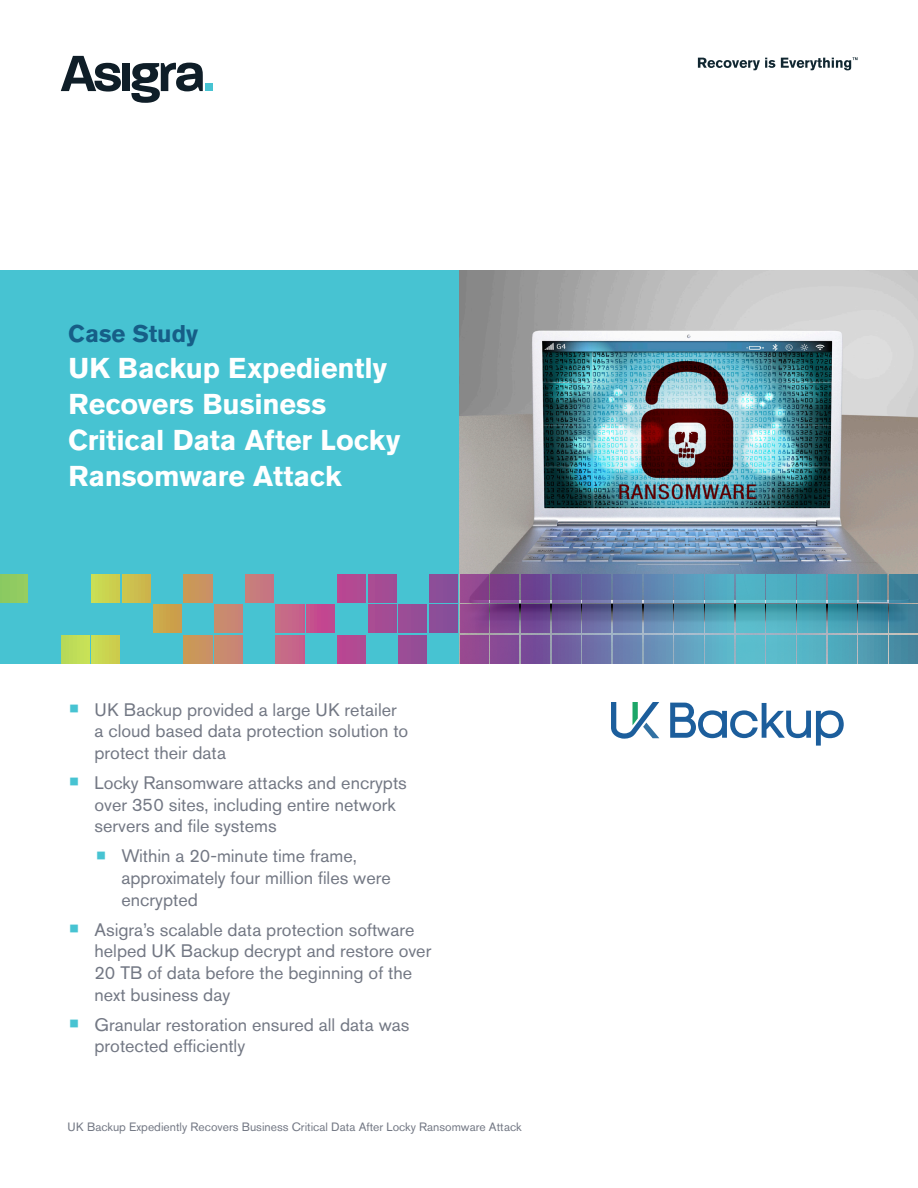
<style>
.page{position:relative;width:918px;height:1188px;background:#fff}
.page>*{position:absolute;margin:0;border:0;box-sizing:border-box;transform-origin:0 0}
.t1{font:700 28.5px/36px "Akzidenz Grotesk Std";letter-spacing:-.005em;color:#fff}
.Sub-Title{font:700 24px "Akzidenz Grotesk Std";letter-spacing:-.005em;color:#165e87}
.t2{font:18px/21.6px "Akzidenz Grotesk Std";color:#737884}
.t3{font:12px "Akzidenz Grotesk Std";color:#737884}
</style>
<div class="page">
<svg style="left:698px;top:58px;width:77px;height:12px"></svg>
<svg style="left:781px;top:57px;width:77px;height:13px"></svg>
<div style="left:123px;top:63px;width:7px;height:28px;background:#0f1e28"></div>
<div style="left:205px;top:83px;width:7px;height:8px;background:#47c3d2"></div>
<svg style="left:61px;top:56px;width:60px;height:36px"></svg>
<svg style="left:131px;top:63px;width:72px;height:40px"></svg>
<div style="left:0;top:270px;width:459px;height:393px;background:#47c3d2"></div>
<img style="left:459px;top:270px;width:459px;height:393px">
<svg style="left:670px;top:703px;width:174px;height:43px"></svg>
<svg style="left:611px;top:702px;width:48px;height:37px"></svg>
<div style="left:890px;top:635px;width:28px;height:28px;background:#4689a0"></div>
<div style="left:859px;top:635px;width:28px;height:28px;background:#4f98ae"></div>
<div style="left:828px;top:635px;width:28px;height:28px;background:#4ea8bb"></div>
<div style="left:798px;top:635px;width:28px;height:28px;background:#56b3c4"></div>
<div style="left:767px;top:635px;width:28px;height:28px;background:#5bbaca"></div>
<div style="left:736px;top:635px;width:28px;height:28px;background:#5bbdcd"></div>
<div style="left:706px;top:635px;width:28px;height:28px;background:#5eb4ca"></div>
<div style="left:675px;top:635px;width:28px;height:28px;background:#64a3c1"></div>
<div style="left:644px;top:635px;width:28px;height:28px;background:#6992b9"></div>
<div style="left:614px;top:635px;width:28px;height:28px;background:#6a80b0"></div>
<div style="left:583px;top:635px;width:28px;height:28px;background:#6d71a8"></div>
<div style="left:552px;top:635px;width:28px;height:28px;background:#6f5d9f"></div>
<div style="left:521px;top:635px;width:29px;height:28px;background:#734a98"></div>
<div style="left:491px;top:635px;width:28px;height:28px;background:#844a96"></div>
<div style="left:460px;top:635px;width:28px;height:28px;background:#944a91"></div>
<div style="left:399px;top:635px;width:28px;height:28px;background:#974d96"></div>
<div style="left:337px;top:635px;width:28px;height:28px;background:#b44992"></div>
<div style="left:276px;top:635px;width:28px;height:28px;background:#c66889"></div>
<div style="left:215px;top:635px;width:28px;height:28px;background:#c98871"></div>
<div style="left:184px;top:635px;width:28px;height:28px;background:#ca965c"></div>
<div style="left:92px;top:635px;width:28px;height:28px;background:#cbd44f"></div>
<div style="left:61px;top:635px;width:28px;height:28px;background:#bfdd58"></div>
<div style="left:890px;top:605px;width:28px;height:28px;background:linear-gradient(to right,#367f99,#44829b)"></div>
<div style="left:859px;top:605px;width:28px;height:28px;background:linear-gradient(to bottom,#246f87,#509bb3)"></div>
<div style="left:828px;top:605px;width:28px;height:28px;background:linear-gradient(to bottom,#288093,#53acc0)"></div>
<div style="left:798px;top:605px;width:28px;height:28px;background:linear-gradient(to bottom,#338e9d,#5bb8ca)"></div>
<div style="left:767px;top:605px;width:28px;height:28px;background:linear-gradient(to bottom,#3b96a2,#61c0d1)"></div>
<div style="left:736px;top:605px;width:28px;height:28px;background:linear-gradient(to bottom,#3c99a4,#62c4d4)"></div>
<div style="left:706px;top:605px;width:28px;height:28px;background:linear-gradient(to bottom,#3e8ea0,#67bcd2)"></div>
<div style="left:675px;top:605px;width:28px;height:28px;background:linear-gradient(to bottom,#447c97,#6eaccb)"></div>
<div style="left:644px;top:605px;width:28px;height:28px;background:linear-gradient(to bottom,#496c8f,#739bc2)"></div>
<div style="left:614px;top:605px;width:28px;height:28px;background:linear-gradient(to bottom,#4c5d88,#758bba)"></div>
<div style="left:583px;top:605px;width:28px;height:28px;background:linear-gradient(to bottom,#4e4d81,#7779b1)"></div>
<div style="left:552px;top:605px;width:28px;height:28px;background:linear-gradient(to bottom,#513c7b,#7765a7)"></div>
<div style="left:521px;top:605px;width:29px;height:28px;background:linear-gradient(to bottom,#532a75,#79519f)"></div>
<div style="left:491px;top:605px;width:28px;height:28px;background:linear-gradient(to bottom,#612874,#864d99)"></div>
<div style="left:460px;top:605px;width:28px;height:28px;background:linear-gradient(to right,#9d4c93,#84418c)"></div>
<div style="left:429px;top:605px;width:29px;height:28px;background:#884e99"></div>
<div style="left:399px;top:605px;width:28px;height:28px;background:#974d96"></div>
<div style="left:368px;top:605px;width:28px;height:28px;background:#a54c93"></div>
<div style="left:307px;top:605px;width:28px;height:28px;background:linear-gradient(to right,#c7518d,#bf4491)"></div>
<div style="left:276px;top:605px;width:28px;height:28px;background:#c66889"></div>
<div style="left:215px;top:605px;width:28px;height:28px;background:#c98871"></div>
<div style="left:153px;top:605px;width:28px;height:28px;background:#cca34a"></div>
<div style="left:890px;top:574px;width:28px;height:28px;background:#3e7f98"></div>
<div style="left:859px;top:574px;width:28px;height:28px;background:#458da3"></div>
<div style="left:828px;top:574px;width:28px;height:28px;background:#449fb3"></div>
<div style="left:798px;top:574px;width:28px;height:28px;background:#4aa8bd"></div>
<div style="left:767px;top:574px;width:28px;height:28px;background:#4daec1"></div>
<div style="left:736px;top:574px;width:28px;height:28px;background:#4fb3c6"></div>
<div style="left:706px;top:574px;width:28px;height:28px;background:#53abc4"></div>
<div style="left:675px;top:574px;width:28px;height:28px;background:#5b9bbc"></div>
<div style="left:644px;top:574px;width:28px;height:28px;background:#5f89b3"></div>
<div style="left:614px;top:574px;width:28px;height:28px;background:#6078aa"></div>
<div style="left:583px;top:574px;width:28px;height:28px;background:#6166a0"></div>
<div style="left:552px;top:574px;width:28px;height:28px;background:#645399"></div>
<div style="left:521px;top:574px;width:29px;height:28px;background:#6a4191"></div>
<div style="left:491px;top:574px;width:28px;height:28px;background:#783e89"></div>
<div style="left:460px;top:574px;width:28px;height:28px;background:linear-gradient(to right,#9e4d94,#833f89)"></div>
<div style="left:429px;top:574px;width:29px;height:28px;background:#884e99"></div>
<div style="left:368px;top:574px;width:28px;height:28px;background:#a54c93"></div>
<div style="left:337px;top:574px;width:28px;height:28px;background:#b44992"></div>
<div style="left:245px;top:574px;width:28px;height:28px;background:#c77b7e"></div>
<div style="left:184px;top:574px;width:28px;height:28px;background:#ca965c"></div>
<div style="left:123px;top:574px;width:28px;height:28px;background:#ccbd4e"></div>
<div style="left:92px;top:574px;width:28px;height:28px;background:#cbd44f"></div>
<div style="left:0;top:574px;width:28px;height:28px;background:#90cb61"></div>
<p class="Sub-Title" style="left:68px;top:320px;width:131px">Case Study</p>
<p class="t1" style="left:68px;top:350px;width:334px">UK Backup Expediently<br>Recovers Business<br>Critical Data After Locky<br>Ransomware Attack</p>
<p class="t2" style="left:94px;top:698px;width:315px">UK Backup provided a large UK retailer a cloud based data protection solution to protect their data</p>
<p class="t2" style="left:94px;top:772px;width:314px">Locky Ransomware attacks and encrypts over 350 sites, including entire network servers and file systems</p>
<p class="t2" style="left:122px;top:845px;width:271px">Within a 20-minute time frame, approximately four million files were encrypted</p>
<p class="t2" style="left:94px;top:919px;width:338px">Asigra’s scalable data protection software helped UK Backup decrypt and restore over 20 TB of data before the beginning of the next business day</p>
<p class="t2" style="left:94px;top:1014px;width:317px">Granular restoration ensured all data was protected efficiently</p>
<p class="t3" style="left:68px;top:1120px;width:456px">UK Backup Expediently Recovers Business Critical Data After Locky Ransomware Attack</p>
</div>
